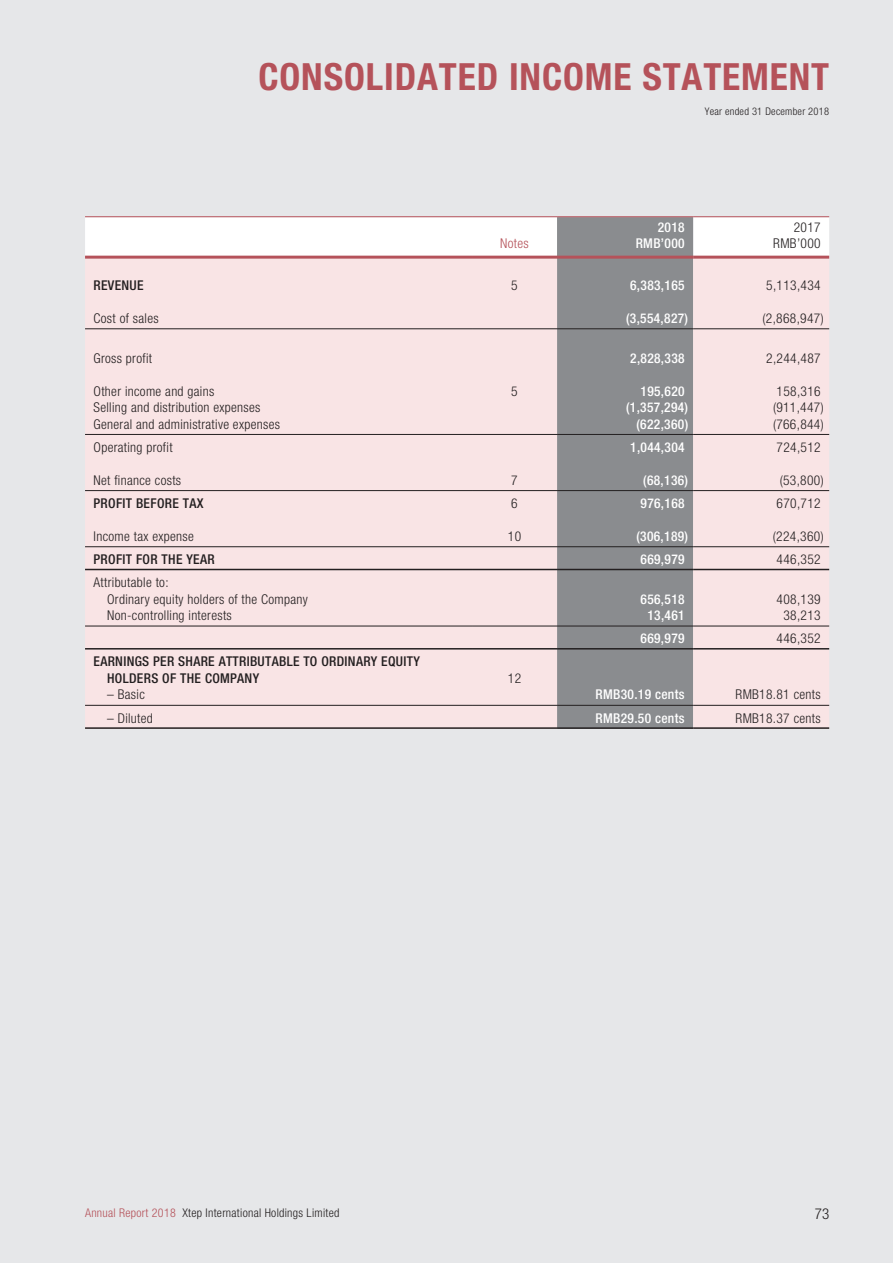
<style>
.page{position:relative;width:893px;height:1263px;background:#e6e7e9}
.page>*{position:absolute;margin:0;border:0;box-sizing:border-box;transform-origin:0 0}
.t1{font:700 condensed 37.5px "Helvetica Neue LT Std";letter-spacing:.025em;color:#b5525a}
.t2{font:300 condensed 15px "Helvetica Neue LT Std";color:#231f20}
.t3{font:300 condensed 13.5px/16.5px "Helvetica Neue LT Std";letter-spacing:.025em;color:#231f20}
.t4{font:500 condensed 13.5px "Helvetica Neue LT Std";letter-spacing:.025em;color:#fff}
.t5{font:500 condensed 13.5px/16.5px "Helvetica Neue LT Std";letter-spacing:.025em;color:#231f20}
.t6{font:300 condensed 13.5px "Helvetica Neue LT Std";letter-spacing:.025em;color:#b5525a}
.t7{font:300 condensed 12px "Helvetica Neue LT Std";letter-spacing:.025em;color:#231f20}
.t8{font:300 condensed 10.5px "Helvetica Neue LT Std";letter-spacing:.025em;color:#231f20}
.s1{color:#b5525a}
</style>
<div class="page">
<div style="left:85px;top:217px;width:744px;height:39px;background:#fff"></div>
<div style="left:557px;top:217px;width:136px;height:39px;background:#8a8c8f"></div>
<svg style="left:85px;top:259px;width:744px;height:468px;background:#e3d3d4"></svg>
<hr style="left:85px;top:216px;width:387px;height:1px;background:#b5525a">
<hr style="left:472px;top:216px;width:85px;height:1px;background:#b5525a">
<hr style="left:557px;top:216px;width:136px;height:1px;background:#b5525a">
<hr style="left:693px;top:216px;width:136px;height:1px;background:#b5525a">
<hr style="left:85px;top:256px;width:387px;height:3px;background:#b5525a">
<hr style="left:472px;top:256px;width:85px;height:3px;background:#b5525a">
<hr style="left:557px;top:256px;width:136px;height:3px;background:#b5525a">
<hr style="left:693px;top:256px;width:136px;height:3px;background:#b5525a">
<hr style="left:85px;top:328px;width:387px;height:1px;background:#231f20">
<hr style="left:472px;top:328px;width:85px;height:1px;background:#231f20">
<hr style="left:557px;top:328px;width:136px;height:1px;background:#231f20">
<hr style="left:693px;top:328px;width:136px;height:1px;background:#231f20">
<hr style="left:85px;top:434px;width:387px;height:1px;background:#231f20">
<hr style="left:472px;top:434px;width:85px;height:1px;background:#231f20">
<hr style="left:557px;top:434px;width:136px;height:1px;background:#231f20">
<hr style="left:693px;top:434px;width:136px;height:1px;background:#231f20">
<hr style="left:85px;top:490px;width:387px;height:1px;background:#231f20">
<hr style="left:472px;top:490px;width:85px;height:1px;background:#231f20">
<hr style="left:557px;top:490px;width:136px;height:1px;background:#231f20">
<hr style="left:693px;top:490px;width:136px;height:1px;background:#231f20">
<hr style="left:85px;top:546px;width:387px;height:1px;background:#231f20">
<hr style="left:472px;top:546px;width:85px;height:1px;background:#231f20">
<hr style="left:557px;top:546px;width:136px;height:1px;background:#231f20">
<hr style="left:693px;top:546px;width:136px;height:1px;background:#231f20">
<hr style="left:85px;top:569px;width:387px;height:1px;background:#231f20">
<hr style="left:472px;top:569px;width:85px;height:1px;background:#231f20">
<hr style="left:557px;top:569px;width:136px;height:1px;background:#231f20">
<hr style="left:693px;top:569px;width:136px;height:1px;background:#231f20">
<hr style="left:85px;top:626px;width:387px;height:1px;background:#231f20">
<hr style="left:472px;top:626px;width:85px;height:1px;background:#231f20">
<hr style="left:557px;top:626px;width:136px;height:1px;background:#231f20">
<hr style="left:693px;top:626px;width:136px;height:1px;background:#231f20">
<hr style="left:85px;top:648px;width:387px;height:1px;background:#231f20">
<hr style="left:472px;top:648px;width:85px;height:1px;background:#231f20">
<hr style="left:557px;top:648px;width:136px;height:1px;background:#231f20">
<hr style="left:693px;top:648px;width:136px;height:1px;background:#231f20">
<hr style="left:85px;top:705px;width:387px;height:1px;background:#231f20">
<hr style="left:472px;top:705px;width:85px;height:1px;background:#231f20">
<hr style="left:557px;top:705px;width:136px;height:1px;background:#231f20">
<hr style="left:693px;top:705px;width:136px;height:1px;background:#231f20">
<hr style="left:85px;top:727px;width:387px;height:2px;background:#231f20">
<hr style="left:472px;top:727px;width:85px;height:2px;background:#231f20">
<hr style="left:557px;top:727px;width:136px;height:2px;background:#231f20">
<hr style="left:693px;top:727px;width:136px;height:2px;background:#231f20">
<h1 class="t1" style="left:259px;top:54px;width:572px">CONSOLIDATED INCOME STATEMENT</h1>
<p class="t8" style="left:705px;top:105px;width:126px">Year ended 31 December 2018</p>
<p class="t4" style="left:658px;top:219px;width:28px">2018</p>
<p class="t3" style="left:794px;top:219px;width:28px">2017</p>
<p class="t6" style="left:500px;top:236px;width:30px">Notes</p>
<p class="t4" style="left:636px;top:236px;width:50px">RMB’000</p>
<p class="t3" style="left:773px;top:235px;width:49px">RMB’000</p>
<p class="t5" style="left:94px;top:277px;width:52px">REVENUE</p>
<p class="t3" style="left:511px;top:277px;width:8px">5</p>
<p class="t4" style="left:630px;top:277px;width:56px">6,383,165</p>
<p class="t3" style="left:766px;top:277px;width:56px">5,113,434</p>
<p class="t3" style="left:94px;top:310px;width:67px">Cost of sales</p>
<p class="t4" style="left:626px;top:310px;width:64px">(3,554,827)</p>
<p class="t3" style="left:763px;top:310px;width:63px">(2,868,947)</p>
<p class="t3" style="left:94px;top:349px;width:60px">Gross profit</p>
<p class="t4" style="left:630px;top:350px;width:56px">2,828,338</p>
<p class="t3" style="left:766px;top:349px;width:56px">2,244,487</p>
<p class="t3" style="left:94px;top:382px;width:122px">Other income and gains</p>
<p class="t3" style="left:511px;top:382px;width:8px">5</p>
<p class="t4" style="left:641px;top:383px;width:46px">195,620</p>
<p class="t3" style="left:777px;top:382px;width:46px">158,316</p>
<p class="t3" style="left:94px;top:399px;width:168px">Selling and distribution expenses</p>
<p class="t4" style="left:626px;top:399px;width:64px">(1,357,294)</p>
<p class="t3" style="left:773px;top:399px;width:52px">(911,447)</p>
<p class="t3" style="left:94px;top:415px;width:188px">General and administrative expenses</p>
<p class="t4" style="left:636px;top:416px;width:53px">(622,360)</p>
<p class="t3" style="left:773px;top:415px;width:52px">(766,844)</p>
<p class="t3" style="left:94px;top:439px;width:81px">Operating profit</p>
<p class="t4" style="left:630px;top:439px;width:56px">1,044,304</p>
<p class="t3" style="left:777px;top:439px;width:46px">724,512</p>
<p class="t3" style="left:94px;top:472px;width:89px">Net finance costs</p>
<p class="t3" style="left:511px;top:472px;width:8px">7</p>
<p class="t4" style="left:643px;top:472px;width:46px">(68,136)</p>
<p class="t3" style="left:780px;top:472px;width:45px">(53,800)</p>
<p class="t5" style="left:94px;top:495px;width:111px">PROFIT BEFORE TAX</p>
<p class="t3" style="left:511px;top:495px;width:8px">6</p>
<p class="t4" style="left:640px;top:495px;width:46px">976,168</p>
<p class="t3" style="left:777px;top:495px;width:46px">670,712</p>
<p class="t3" style="left:94px;top:528px;width:102px">Income tax expense</p>
<p class="t3" style="left:508px;top:528px;width:15px">10</p>
<p class="t4" style="left:636px;top:528px;width:53px">(306,189)</p>
<p class="t3" style="left:773px;top:528px;width:52px">(224,360)</p>
<p class="t5" style="left:94px;top:551px;width:123px">PROFIT FOR THE YEAR</p>
<p class="t4" style="left:641px;top:551px;width:46px">669,979</p>
<p class="t3" style="left:777px;top:551px;width:46px">446,352</p>
<p class="t3" style="left:107px;top:574px;width:202px;text-indent:-14px">Attributable to:<br>Ordinary equity holders of the Company</p>
<p class="t4" style="left:641px;top:591px;width:46px">656,518</p>
<p class="t3" style="left:777px;top:590px;width:46px">408,139</p>
<p class="t3" style="left:107px;top:607px;width:126px">Non-controlling interests</p>
<p class="t4" style="left:647px;top:607px;width:39px">13,461</p>
<p class="t3" style="left:783px;top:607px;width:39px">38,213</p>
<p class="t4" style="left:641px;top:630px;width:46px">669,979</p>
<p class="t3" style="left:777px;top:630px;width:46px">446,352</p>
<p class="t5" style="left:107px;top:653px;width:314px;text-indent:-14px">EARNINGS PER SHARE ATTRIBUTABLE TO ORDINARY EQUITY<br>HOLDERS OF THE COMPANY</p>
<p class="t3" style="left:508px;top:670px;width:15px">12</p>
<p class="t3" style="left:107px;top:686px;width:39px">– Basic</p>
<p class="t4" style="left:595px;top:687px;width:91px">RMB30.19 cents</p>
<p class="t3" style="left:736px;top:686px;width:87px">RMB18.81 cents</p>
<p class="t3" style="left:107px;top:709px;width:47px">– Diluted</p>
<p class="t4" style="left:595px;top:710px;width:91px">RMB29.50 cents</p>
<p class="t3" style="left:736px;top:709px;width:87px">RMB18.37 cents</p>
<p class="t7" style="left:85px;top:1205px;width:256px"><span class="s1">Annual Report 2018</span> Xtep International Holdings Limited</p>
<p class="t2" style="left:815px;top:1205px;width:16px">73</p>
</div>
